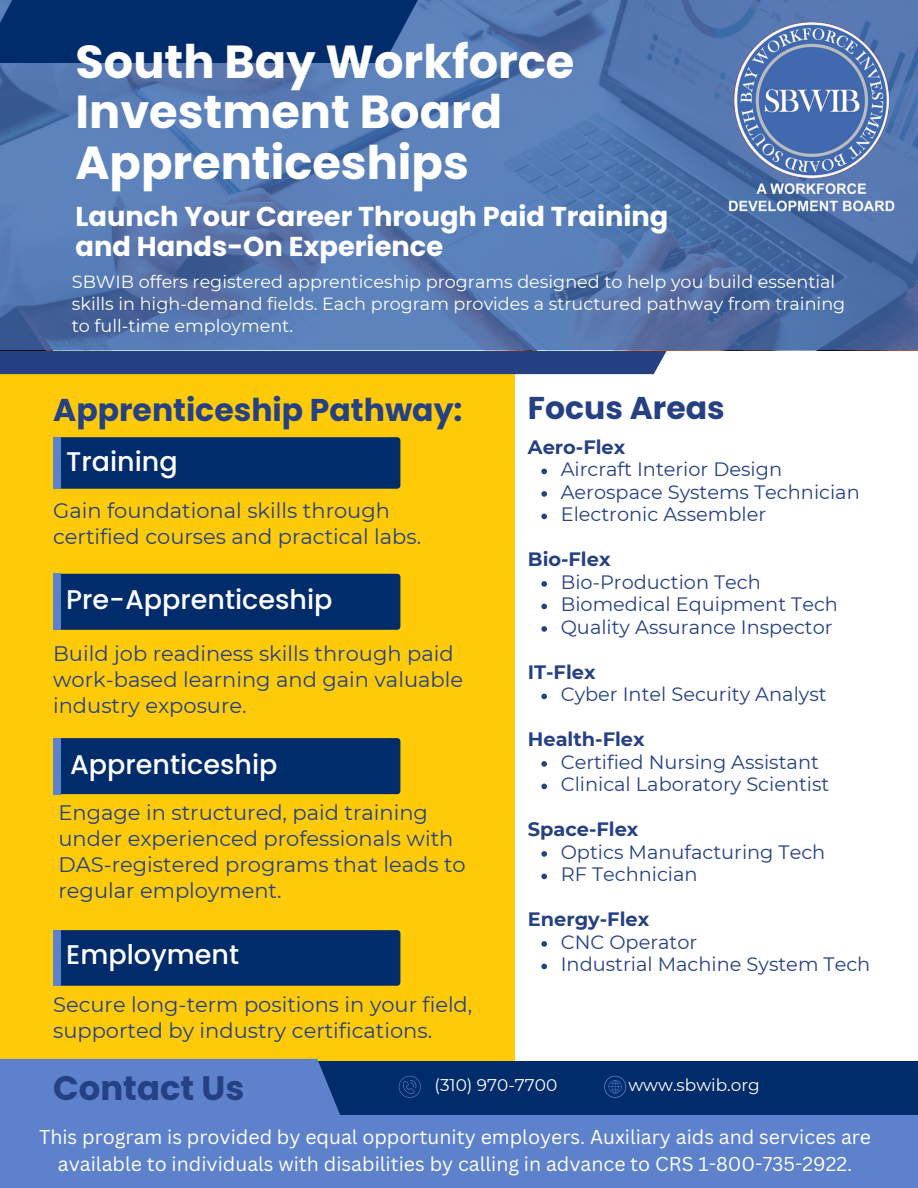
<style>
.page{position:relative;width:918px;height:1188px;background:#fff}
.page>*{position:absolute;margin:0;border:0;box-sizing:border-box;transform-origin:0 0}
.t1{font:700 46.35px/50.7px "Poppins";color:#fff}
.t2{font:700 33.9px "Poppins";color:#254083}
.t3{font:700 31.5px "Poppins";color:#254083}
.t4{font:700 27.3px/29.4px "Poppins";color:#fff}
.t5{font:500 27px "Poppins";color:#fff}
.t6{font:21px/25.8px "Montserrat";color:#254083}
.t7{font:19.5px/27px "Canva Sans";color:#fff;text-align:center}
.t8{font:19.35px "Montserrat";color:#254083}
.t9{font:700 19.35px "Montserrat";color:#254083}
.t10{font:17.55px/22px "Montserrat";color:#fff}
.t11{font:16.95px "Montserrat";color:#fff}
</style>
<div class="page">
<div style="left:0;top:0;width:514px;height:1188px;background:#ffcb08"></div>
<div style="left:268px;top:1061px;width:650px;height:127px;background:#012c6c"></div>
<svg style="left:0;top:1059px;width:411px;height:56px;fill:#5d82cb"></svg>
<svg style="left:604px;top:1076px;width:22px;height:22px"></svg>
<svg style="left:399px;top:1076px;width:22px;height:22px"></svg>
<div style="left:61px;top:930px;width:339px;height:56px;background:#012c6c"></div>
<div style="left:53px;top:930px;width:8px;height:56px;background:#5d82cb"></div>
<div style="left:61px;top:738px;width:339px;height:56px;background:#012c6c"></div>
<div style="left:53px;top:738px;width:8px;height:56px;background:#5d82cb"></div>
<div style="left:61px;top:574px;width:339px;height:56px;background:#012c6c"></div>
<div style="left:53px;top:574px;width:8px;height:56px;background:#5d82cb"></div>
<div style="left:60px;top:437px;width:340px;height:52px;background:#012c6c"></div>
<div style="left:53px;top:437px;width:7px;height:52px;background:#5d82cb"></div>
<div style="left:0;top:351px;width:667px;height:23px;background:#254083"></div>
<svg style="left:0;top:0;width:918px;height:349px;background:#5377b0"></svg>
<div style="left:0;top:0;width:459px;height:63px;background:#012c6c"></div>
<img style="left:727px;top:21px;width:170px;height:195px">
<div style="left:0;top:1115px;width:918px;height:73px;background:#5d82cb"></div>
<svg style="left:541px;top:469px;width:6px;height:5px"></svg>
<svg style="left:541px;top:491px;width:6px;height:6px"></svg>
<svg style="left:541px;top:514px;width:6px;height:5px"></svg>
<svg style="left:541px;top:581px;width:6px;height:6px"></svg>
<svg style="left:541px;top:604px;width:6px;height:5px"></svg>
<svg style="left:541px;top:626px;width:6px;height:6px"></svg>
<svg style="left:541px;top:694px;width:6px;height:5px"></svg>
<svg style="left:541px;top:761px;width:6px;height:6px"></svg>
<svg style="left:541px;top:784px;width:6px;height:5px"></svg>
<svg style="left:541px;top:851px;width:6px;height:6px"></svg>
<svg style="left:541px;top:874px;width:6px;height:5px"></svg>
<svg style="left:541px;top:941px;width:6px;height:6px"></svg>
<svg style="left:541px;top:964px;width:6px;height:5px"></svg>
<h4 class="t1" style="left:75px;top:36px;width:500px">South Bay Workforce<br>Investment Board<br>Apprenticeships</h4>
<p class="t4" style="left:75px;top:202px;width:594px">Launch Your Career Through Paid Training and Hands-On Experience</p>
<p class="t10" style="left:72px;top:271px;width:775px">SBWIB offers registered apprenticeship programs designed to help you build essential skills in high-demand fields. Each program provides a structured pathway from training to full-time employment.</p>
<p class="t3" style="left:53px;top:388px;width:411px">Apprenticeship Pathway:</p>
<p class="t5" style="left:66px;top:442px;width:113px">Training</p>
<p class="t6" style="left:53px;top:497px;width:370px">Gain foundational skills through certified courses and practical labs.</p>
<h5 class="t5" style="left:66px;top:581px;width:268px">Pre-Apprenticeship</h5>
<p class="t6" style="left:53px;top:640px;width:411px">Build job readiness skills through paid work-based learning and gain valuable industry exposure.</p>
<h3 class="t5" style="left:70px;top:746px;width:209px">Apprenticeship</h3>
<p class="t6" style="left:59px;top:800px;width:409px">Engage in structured, paid training under experienced professionals with DAS-registered programs that leads to regular employment.</p>
<h2 class="t5" style="left:66px;top:935px;width:174px">Employment</h2>
<h4 class="t6" style="left:53px;top:992px;width:421px">Secure long-term positions in your field, supported by industry certifications.</h4>
<p class="t3" style="left:528px;top:386px;width:198px">Focus Areas</p>
<h3 class="t9" style="left:528px;top:435px;width:99px">Aero-Flex</h3>
<h5 class="t8" style="left:561px;top:458px;width:223px">Aircraft Interior Design</h5>
<h3 class="t8" style="left:561px;top:480px;width:301px">Aerospace Systems Technician</h3>
<h5 class="t8" style="left:561px;top:503px;width:207px">Electronic Assembler</h5>
<h3 class="t9" style="left:528px;top:548px;width:84px">Bio-Flex</h3>
<h5 class="t8" style="left:561px;top:570px;width:202px">Bio-Production Tech</h5>
<h2 class="t8" style="left:561px;top:593px;width:279px">Biomedical Equipment Tech</h2>
<h2 class="t8" style="left:561px;top:615px;width:273px">Quality Assurance Inspector</h2>
<h4 class="t9" style="left:528px;top:660px;width:69px">IT-Flex</h4>
<p class="t8" style="left:561px;top:683px;width:267px">Cyber Intel Security Analyst</p>
<p class="t9" style="left:528px;top:728px;width:118px">Health-Flex</p>
<p class="t8" style="left:561px;top:750px;width:260px">Certified Nursing Assistant</p>
<h4 class="t8" style="left:561px;top:773px;width:270px">Clinical Laboratory Scientist</h4>
<p class="t9" style="left:528px;top:818px;width:112px">Space-Flex</p>
<p class="t8" style="left:561px;top:840px;width:266px">Optics Manufacturing Tech</p>
<p class="t8" style="left:561px;top:863px;width:138px">RF Technician</p>
<h4 class="t9" style="left:528px;top:908px;width:123px">Energy-Flex</h4>
<p class="t8" style="left:561px;top:930px;width:138px">CNC Operator</p>
<h4 class="t8" style="left:561px;top:953px;width:311px">Industrial Machine System Tech</h4>
<p class="t2" style="left:53px;top:1065px;width:193px">Contact Us</p>
<h3 class="t11" style="left:435px;top:1074px;width:124px">(310) 970-7700</h3>
<h1 class="t11" style="left:628px;top:1074px;width:133px">www.sbwib.org</h1>
<p class="t7" style="left:39px;top:1123px;width:834px">This program is provided by equal opportunity employers. Auxiliary aids and services are available to individuals with disabilities by calling in advance to CRS 1-800-735-2922.</p>
</div>
